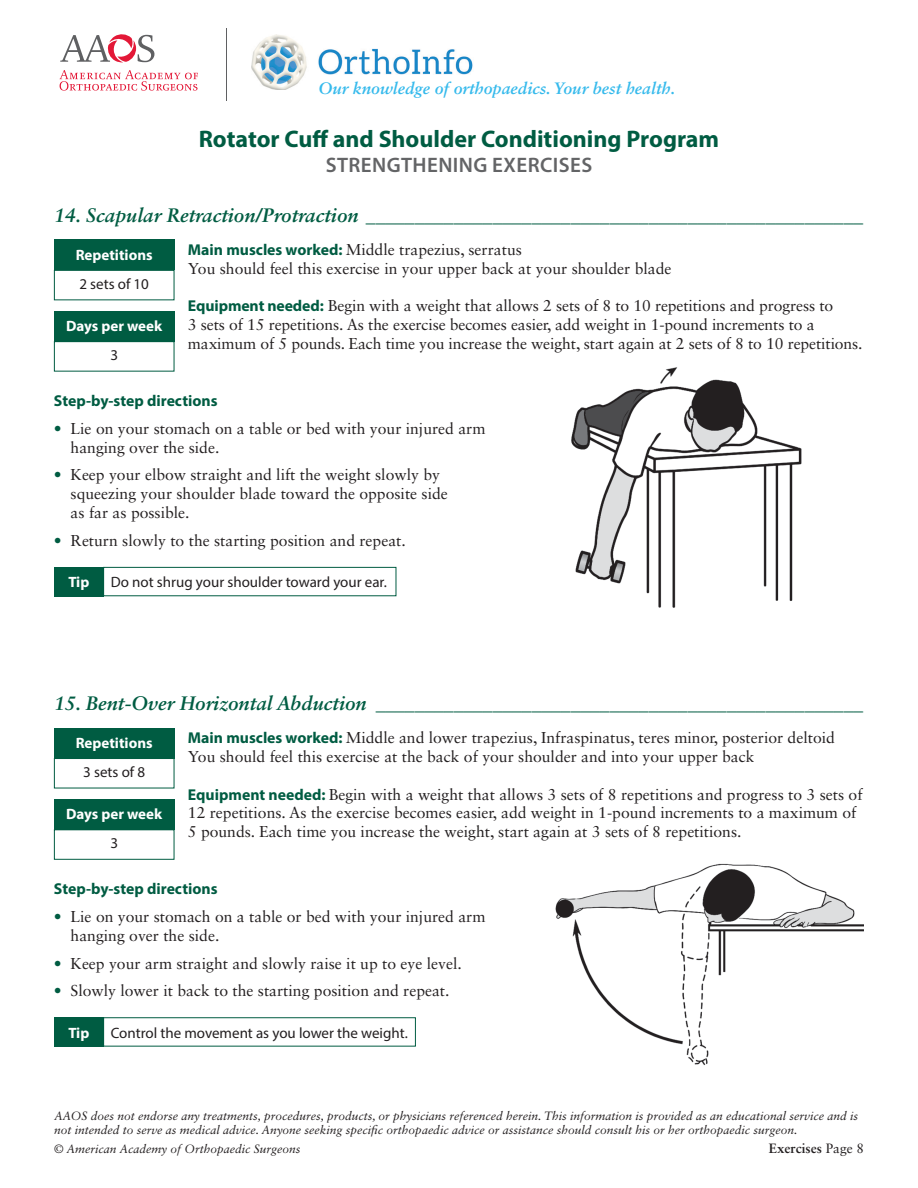
<style>
.page{position:relative;width:918px;height:1188px;background:#fff}
.page>*{position:absolute;margin:0;border:0;box-sizing:border-box;transform-origin:0 0}
.t1{font:700 24px "Myriad Pro";color:#005c42}
.t2{font:600 21px "Myriad Pro";letter-spacing:.02em;color:#636466}
.t3{font:italic 700 19.5px "Sabon LT Std";color:#005c42}
.t4{font:italic 700 16.5px "Sabon LT Std";color:#36baec}
.t5{font:15.75px/18.9px "Sabon LT Std";color:#231f20}
.t6{font:700 15.75px "Myriad Pro";color:#005c42}
.t7{font:15px "Myriad Pro";color:#231f20}
.t8{font:700 15px "Myriad Pro";color:#fff}
.t9{font:700 13.5px "Sabon LT Std";color:#231f20}
.t10{font:italic 12px/14.4px "Sabon LT Std";color:#231f20}
.s1{font-family:"Myriad Pro";font-weight:700;color:#005c42}
.s2{color:#005c42}
.s3{font-weight:400}
</style>
<div class="page">
<svg style="left:60px;top:70px;width:138px;height:21px"></svg>
<svg style="left:60px;top:34px;width:94px;height:29px"></svg>
<hr style="left:227px;top:28px;width:1px;height:73px;background:#5f6062">
<img style="left:252px;top:35px;width:221px;height:55px">
<div style="left:54px;top:311px;width:120px;height:30px;background:#005c42"></div>
<div style="left:54px;top:341px;width:120px;height:31px;border:1px solid #005c42"></div>
<div style="left:54px;top:240px;width:120px;height:30px;background:#005c42"></div>
<div style="left:54px;top:270px;width:120px;height:30px;border:1px solid #005c42"></div>
<div style="left:54px;top:567px;width:50px;height:29px;background:#005c42"></div>
<div style="left:103px;top:567px;width:293px;height:29px;border:1px solid #005c42"></div>
<img style="left:571px;top:367px;width:231px;height:241px">
<div style="left:54px;top:799px;width:120px;height:30px;background:#005c42"></div>
<div style="left:54px;top:829px;width:120px;height:31px;border:1px solid #005c42"></div>
<div style="left:54px;top:728px;width:120px;height:30px;background:#005c42"></div>
<div style="left:54px;top:758px;width:120px;height:30px;border:1px solid #005c42"></div>
<img style="left:555px;top:863px;width:309px;height:203px">
<div style="left:54px;top:1017px;width:50px;height:30px;background:#005c42"></div>
<div style="left:103px;top:1017px;width:313px;height:30px;border:1px solid #005c42"></div>
<p class="t4" style="left:318px;top:78px;width:358px">Our knowledge of orthopaedics. Your best health.</p>
<h1 class="t1" style="left:199px;top:123px;width:522px">Rotator Cuff and Shoulder Conditioning Program</h1>
<h2 class="t2" style="left:326px;top:152px;width:268px">STRENGTHENING EXERCISES</h2>
<p class="t3" style="left:54px;top:204px;width:811px">14. Scapular Retraction/Protraction ___________________________________________________</p>
<p class="t5" style="left:188px;top:240px;width:485px"><span class="s1">Main muscles worked:</span> Middle trapezius, serratus<br>You should feel this exercise in your upper back at your shoulder blade</p>
<p class="t5" style="left:188px;top:296px;width:676px"><span class="s1">Equipment needed:</span> Begin with a weight that allows 2 sets of 8 to 10 repetitions and progress to<br>3 sets of 15 repetitions. As the exercise becomes easier, add weight in 1-pound increments to a maximum of 5 pounds. Each time you increase the weight, start again at 2 sets of 8 to 10 repetitions.</p>
<p class="t8" style="left:76px;top:245px;width:78px">Repetitions</p>
<p class="t7" style="left:79px;top:274px;width:71px">2 sets of 10</p>
<p class="t8" style="left:66px;top:316px;width:98px">Days per week</p>
<p class="t7" style="left:110px;top:346px;width:9px">3</p>
<p class="t6" style="left:54px;top:390px;width:165px">Step-by-step directions</p>
<p class="t5" style="left:71px;top:419px;width:416px;text-indent:-17px"><span class="s2">•</span> Lie on your stomach on a table or bed with your injured arm hanging over the side.</p>
<p class="t5" style="left:71px;top:465px;width:379px;text-indent:-17px"><span class="s2">•</span> Keep your elbow straight and lift the weight slowly by squeezing your shoulder blade toward the opposite side as far as possible.</p>
<p class="t5" style="left:54px;top:531px;width:353px"><span class="s2">•</span> Return slowly to the starting position and repeat.</p>
<p class="t8" style="left:68px;top:572px;width:22px">Tip</p>
<p class="t7" style="left:111px;top:573px;width:278px">Do not shrug your shoulder toward your ear.</p>
<p class="t3" style="left:54px;top:692px;width:811px">15. Bent-Over Horizontal Abduction __________________________________________________</p>
<p class="t5" style="left:188px;top:728px;width:649px"><span class="s1">Main muscles worked:</span> Middle and lower trapezius, Infraspinatus, teres minor, posterior deltoid<br>You should feel this exercise at the back of your shoulder and into your upper back</p>
<p class="t5" style="left:188px;top:784px;width:676px"><span class="s1">Equipment needed:</span> Begin with a weight that allows 3 sets of 8 repetitions and progress to 3 sets of<br>12 repetitions. As the exercise becomes easier, add weight in 1-pound increments to a maximum of<br>5 pounds. Each time you increase the weight, start again at 3 sets of 8 repetitions.</p>
<p class="t8" style="left:76px;top:733px;width:78px">Repetitions</p>
<p class="t7" style="left:83px;top:763px;width:63px">3 sets of 8</p>
<p class="t8" style="left:66px;top:805px;width:98px">Days per week</p>
<p class="t7" style="left:110px;top:834px;width:9px">3</p>
<p class="t6" style="left:54px;top:878px;width:165px">Step-by-step directions</p>
<p class="t5" style="left:71px;top:907px;width:416px;text-indent:-17px"><span class="s2">•</span> Lie on your stomach on a table or bed with your injured arm hanging over the side.</p>
<p class="t5" style="left:54px;top:953px;width:409px"><span class="s2">•</span> Keep your arm straight and slowly raise it up to eye level.</p>
<p class="t5" style="left:54px;top:981px;width:397px"><span class="s2">•</span> Slowly lower it back to the starting position and repeat.</p>
<p class="t8" style="left:68px;top:1023px;width:22px">Tip</p>
<p class="t7" style="left:111px;top:1023px;width:299px">Control the movement as you lower the weight.</p>
<p class="t10" style="left:54px;top:1108px;width:806px">AAOS does not endorse any treatments, procedures, products, or physicians referenced herein. This information is provided as an educational service and is not intended to serve as medical advice. Anyone seeking specific orthopaedic advice or assistance should consult his or her orthopaedic surgeon.</p>
<p class="t10" style="left:54px;top:1142px;width:248px">© American Academy of Orthopaedic Surgeons</p>
<p class="t9" style="left:769px;top:1140px;width:97px">Exercises <span class="s3">Page 8</span></p>
</div>
